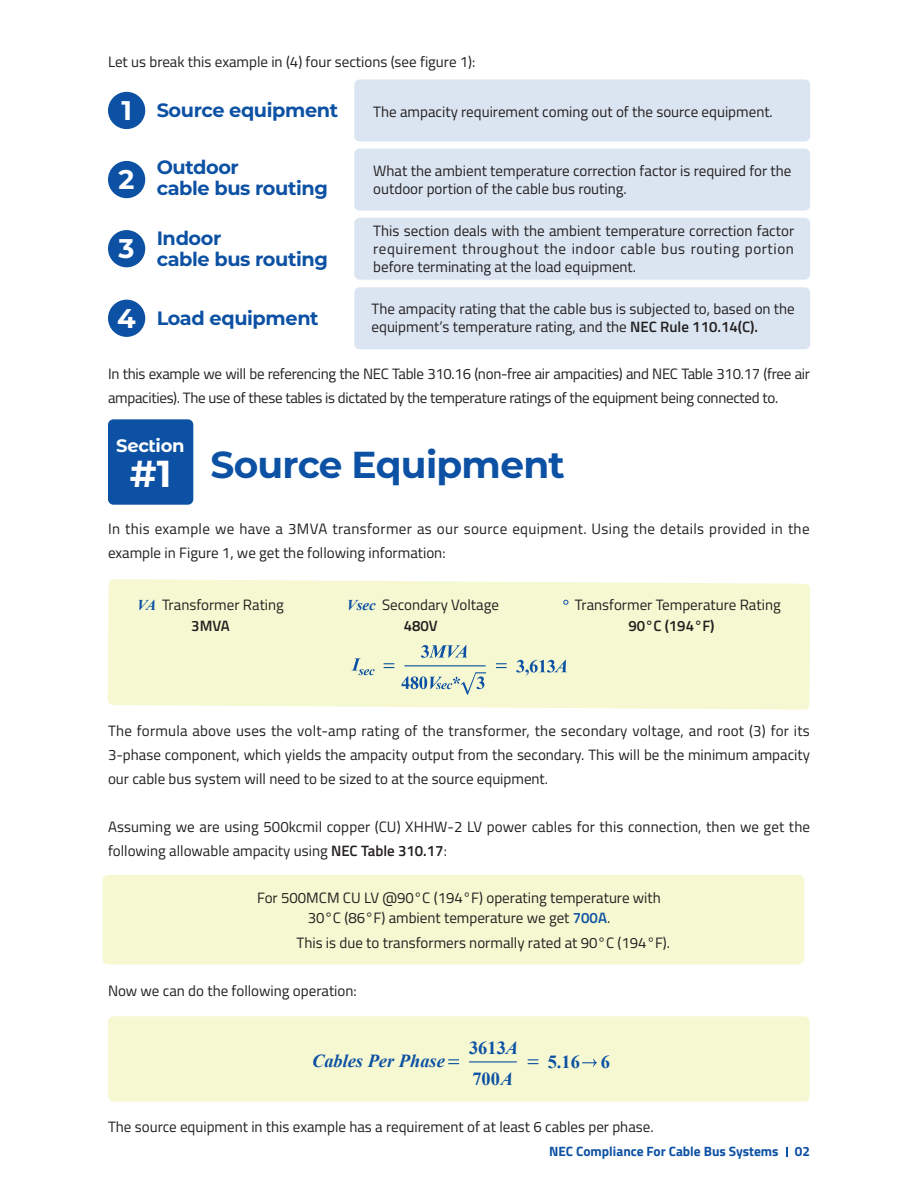
<style>
.page{position:relative;width:918px;height:1188px;background:#fff}
.page>*{position:absolute;margin:0;border:0;box-sizing:border-box;transform-origin:0 0}
.t1{font:700 37.5px "Montserrat";letter-spacing:-.02em;color:#0c51a3}
.t2{font:700 37.5px "Montserrat";color:#fff}
.t3{font:700 27px "Montserrat";color:#fff}
.t4{font:700 19.35px/21px "Montserrat";letter-spacing:-.02em;color:#0c51a3}
.t5{font:700 18.45px/31.3px "Times New Roman";color:#0c51a3}
.t6{font:italic 700 18.45px "Times New Roman";color:#0c51a3}
.t7{font:700 18px "Montserrat Alternates";letter-spacing:-.02em;color:#fff}
.t8{font:15px/18px "Titillium Web";color:#231f20}
.t9{font:15px/24px "Titillium Web";letter-spacing:-.02em;color:#231f20}
.t10{font:15px/24px "Titillium Web";letter-spacing:.02em;color:#231f20}
.Inner_text{font:600 15px "Titillium Web";color:#231f20}
.t11{font:italic 700 15px "Times New Roman";color:#0c51a3}
.t12{font:700 13.5px "Titillium Web";color:#0c51a3}
.s1{font-weight:600}
.s2{font-family:"Times New Roman";font-weight:700;font-style:italic;color:#0c51a3}
.s3{font-weight:600;color:#0c51a3}
.s4{font-style:italic}
</style>
<div class="page">
<svg style="left:786px;top:1147px;width:2px;height:9px"></svg>
<div style="left:354px;top:218px;width:456px;height:62px;background:#dbe5f1;border-radius:5px"></div>
<div style="left:354px;top:149px;width:456px;height:62px;background:#dbe5f1;border-radius:5px"></div>
<div style="left:354px;top:79px;width:456px;height:62px;background:#dbe5f1;border-radius:5px"></div>
<div style="left:354px;top:287px;width:456px;height:62px;background:#dbe5f1;border-radius:5px"></div>
<div style="left:108px;top:579px;width:702px;height:131px;background:#f6f8d1"></div>
<div style="left:103px;top:875px;width:701px;height:89px;background:#f6f8d1;border-radius:5px"></div>
<div style="left:108px;top:1016px;width:702px;height:86px;background:#f6f8d1;border-radius:5px"></div>
<div style="left:108px;top:419px;width:85px;height:86px;background:#0c51a3;border-radius:5px"></div>
<hr style="left:469px;top:1061px;width:48px;height:1px;background:#0c51a3">
<svg style="left:448px;top:1059px;width:11px;height:5px"></svg>
<svg style="left:528px;top:1059px;width:10px;height:5px"></svg>
<div style="left:108px;top:92px;width:37px;height:37px;background:#0c51a3;border-radius:50%"></div>
<div style="left:108px;top:161px;width:37px;height:37px;background:#0c51a3;border-radius:50%"></div>
<div style="left:108px;top:230px;width:37px;height:37px;background:#0c51a3;border-radius:50%"></div>
<div style="left:108px;top:300px;width:37px;height:37px;background:#0c51a3;border-radius:50%"></div>
<svg style="left:516px;top:660px;width:51px;height:15px"></svg>
<svg style="left:351px;top:658px;width:24px;height:17px"></svg>
<svg style="left:421px;top:645px;width:46px;height:13px"></svg>
<hr style="left:404px;top:665px;width:82px;height:1px;background:#0c51a3">
<svg style="left:384px;top:663px;width:10px;height:5px"></svg>
<svg style="left:496px;top:663px;width:11px;height:5px"></svg>
<svg style="left:401px;top:672px;width:85px;height:23px;background:#cad9c8"></svg>
<svg style="left:582px;top:1059px;width:15px;height:8px"></svg>
<p class="t8" style="left:108px;top:52px;width:369px">Let us break this example in (4) four sections (see figure 1):</p>
<p class="t3" style="left:121px;top:91px;width:12px">1</p>
<p class="t3" style="left:119px;top:160px;width:17px">2</p>
<p class="t3" style="left:119px;top:229px;width:17px">3</p>
<p class="t3" style="left:117px;top:299px;width:20px">4</p>
<p class="t4" style="left:157px;top:99px;width:183px">Source equipment</p>
<p class="t4" style="left:157px;top:156px;width:173px">Outdoor<br>cable bus routing</p>
<p class="t4" style="left:157px;top:227px;width:173px">Indoor<br>cable bus routing</p>
<p class="t4" style="left:157px;top:307px;width:164px">Load equipment</p>
<p class="t8" style="left:373px;top:102px;width:401px">The ampacity requirement coming out of the source equipment.</p>
<p class="t8" style="left:373px;top:161px;width:420px">What the ambient temperature correction factor is required for the outdoor portion of the cable bus routing.</p>
<p class="t8" style="left:373px;top:221px;width:422px;text-align:justify">This section deals with the ambient temperature correction factor requirement throughout the indoor cable bus routing portion before terminating at the load equipment.</p>
<p class="t8" style="left:372px;top:299px;width:425px">The ampacity rating that the cable bus is subjected to, based on the equipment’s temperature rating, and the <span class="s1">NEC Rule 110.14(C).</span></p>
<p class="t9" style="left:108px;top:361px;width:704px">In this example we will be referencing the NEC Table 310.16 (non-free air ampacities) and NEC Table 310.17 (free air ampacities). The use of these tables is dictated by the temperature ratings of the equipment being connected to.</p>
<p class="t7" style="left:116px;top:433px;width:70px">Section</p>
<p class="t2" style="left:130px;top:447px;width:43px">#1</p>
<p class="t1" style="left:211px;top:438px;width:356px">Source Equipment</p>
<p class="t10" style="left:108px;top:516px;width:703px">In this example we have a 3MVA transformer as our source equipment. Using the details provided in the example in Figure 1, we get the following information:</p>
<p class="t8" style="left:137px;top:595px;width:148px"><span class="s2">VA</span> Transformer Rating</p>
<p class="Inner_text" style="left:191px;top:615px;width:40px">3MVA</p>
<p class="t8" style="left:347px;top:595px;width:154px"><span class="s2">Vsec</span> Secondary Voltage</p>
<p class="Inner_text" style="left:404px;top:615px;width:36px">480V</p>
<p class="t11" style="left:562px;top:594px;width:7px">°</p>
<p class="t8" style="left:575px;top:595px;width:207px">Transformer Temperature Rating</p>
<p class="Inner_text" style="left:628px;top:615px;width:88px">90°C (194°F)</p>
<p class="t8" style="left:108px;top:718px;width:704px;line-height:24px;text-align:justify">The formula above uses the volt-amp rating of the transformer, the secondary voltage, and root (3) for its 3-phase component, which yields the ampacity output from the secondary. This will be the minimum ampacity our cable bus system will need to be sized to at the source equipment.</p>
<p class="t8" style="left:108px;top:814px;width:704px;line-height:24px">Assuming we are using 500kcmil copper (CU) XHHW-2 LV power cables for this connection, then we get the following allowable ampacity using <span class="s1">NEC Table 310.17</span>:</p>
<p class="t8" style="left:257px;top:888px;width:405px;line-height:19.5px;text-align:center">For 500MCM CU LV @90°C (194°F) operating temperature with<br>30°C (86°F) ambient temperature we get <span class="s3">700A</span>.</p>
<p class="t8" style="left:296px;top:933px;width:375px">This is due to transformers normally rated at 90°C (194°F).</p>
<p class="t8" style="left:108px;top:981px;width:250px">Now we can do the following operation:</p>
<p class="t6" style="left:312px;top:1048px;width:134px">Cables Per Phase</p>
<p class="t5" style="left:469px;top:1031px;width:51px">3613<span class="s4">A<br></span>700<span class="s4">A</span></p>
<p class="t5" style="left:550px;top:1046px;width:62px">5.16 ~ 6</p>
<p class="t8" style="left:108px;top:1117px;width:547px">The source equipment in this example has a requirement of at least 6 cables per phase.</p>
<p class="t12" style="left:549px;top:1141px;width:262px">NEC Compliance For Cable Bus Systems 02</p>
</div>
